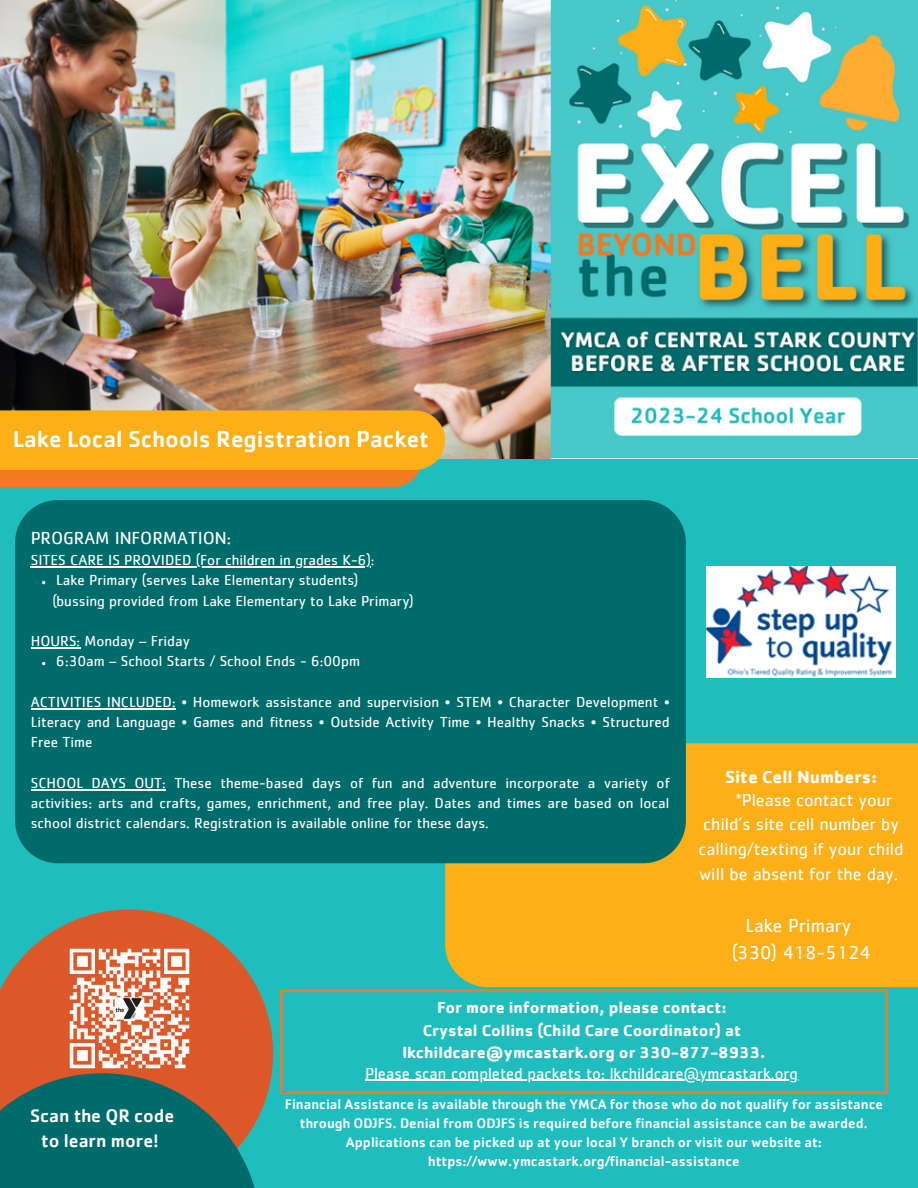
<style>
.page{position:relative;width:918px;height:1188px;background:#20bdbe}
.page>*{position:absolute;margin:0;border:0;box-sizing:border-box;transform-origin:0 0}
.t1{font:500 24px "Cachet";color:#fff}
.t2{font:19.5px "Cachet";color:#fff}
.t3{font:500 18.75px/25.3px "Cachet";color:#fff;text-align:center}
.t4{font:18px/24.8px "Cachet";color:#fff}
.t5{font:700 18px "Cachet";color:#fff}
.t6{font:700 16.5px "Cachet";color:#fff}
.t7{font:16.5px "Cachet";color:#fff}
.t8{font:15px/20.2px "Cachet";color:#fff;text-align:justify}
.t9{font:500 14.25px/19.2px "Cachet";color:#fff;text-align:center}
</style>
<div class="page">
<svg style="left:0;top:909px;width:273px;height:202px;fill:#dd5828"></svg>
<svg style="left:0;top:1073px;width:261px;height:115px;background:#286a61"></svg>
<div style="left:445px;top:743px;width:473px;height:244px;background:#fcaf17"></div>
<div style="left:15px;top:500px;width:671px;height:363px;background:#006b6b"></div>
<hr style="left:31px;top:566px;width:340px;height:1px;background:#fff">
<hr style="left:31px;top:647px;width:49px;height:1px;background:#fff">
<hr style="left:31px;top:708px;width:145px;height:1px;background:#fff">
<hr style="left:31px;top:789px;width:135px;height:1px;background:#fff">
<img style="left:59px;top:938px;width:141px;height:141px">
<img style="left:0;top:0;width:918px;height:459px">
<svg style="left:0;top:411px;width:445px;height:76px;background:#f4a31c"></svg>
<svg style="left:280px;top:990px;width:608px;height:103px"></svg>
<hr style="left:365px;top:1080px;width:433px;height:1px;background:#fff">
<img style="left:707px;top:566px;width:189px;height:112px">
<p class="t1" style="left:13px;top:424px;width:418px">Lake Local Schools Registration Packet</p>
<p class="t4" style="left:31px;top:526px;width:202px">PROGRAM INFORMATION:</p>
<p class="t8" style="left:31px;top:551px;width:345px">SITES CARE IS PROVIDED (For children in grades K-6):</p>
<p class="t8" style="left:52px;top:591px;width:363px">(bussing provided from Lake Elementary to Lake Primary)</p>
<p class="t8" style="left:31px;top:632px;width:160px">HOURS: Monday – Friday</p>
<p class="t8" style="left:56px;top:571px;width:304px">Lake Primary (serves Lake Elementary students)</p>
<p class="t8" style="left:56px;top:652px;width:305px">6:30am – School Starts / School Ends - 6:00pm</p>
<p class="t8" style="left:31px;top:692px;width:640px">ACTIVITIES INCLUDED: • Homework assistance and supervision • STEM • Character Development • Literacy and Language • Games and fitness • Outside Activity Time • Healthy Snacks • Structured Free Time</p>
<p class="t8" style="left:31px;top:773px;width:641px">SCHOOL DAYS OUT: These theme-based days of fun and adventure incorporate a variety of activities: arts and crafts, games, enrichment, and free play. Dates and times are based on local school district calendars. Registration is available online for these days.</p>
<p class="t5" style="left:725px;top:765px;width:154px">Site Cell Numbers:</p>
<p class="t4" style="left:699px;top:788px;width:206px;text-indent:37px">*Please contact your child’s site cell number by calling/texting if your child will be absent for the day.</p>
<p class="t2" style="left:745px;top:916px;width:107px">Lake Primary</p>
<p class="t2" style="left:732px;top:943px;width:140px">(330) 418-5124</p>
<p class="t6" style="left:437px;top:997px;width:291px">For more information, please contact:</p>
<p class="t6" style="left:423px;top:1020px;width:320px">Crystal Collins (Child Care Coordinator) at</p>
<p class="t6" style="left:402px;top:1042px;width:365px">lkchildcare@ymcastark.org or 330-877-8933.</p>
<p class="t7" style="left:365px;top:1066px;width:435px">Please scan completed packets to: lkchildcare@ymcastark.org</p>
<p class="t3" style="left:30px;top:1102px;width:146px">Scan the QR code to learn more!</p>
<p class="t9" style="left:285px;top:1094px;width:600px">Financial Assistance is available through the YMCA for those who do not qualify for assistance through ODJFS. Denial from ODJFS is required before financial assistance can be awarded.<br>Applications can be picked up at your local Y branch or visit our website at: https://www.ymcastark.org/financial-assistance</p>
</div>
